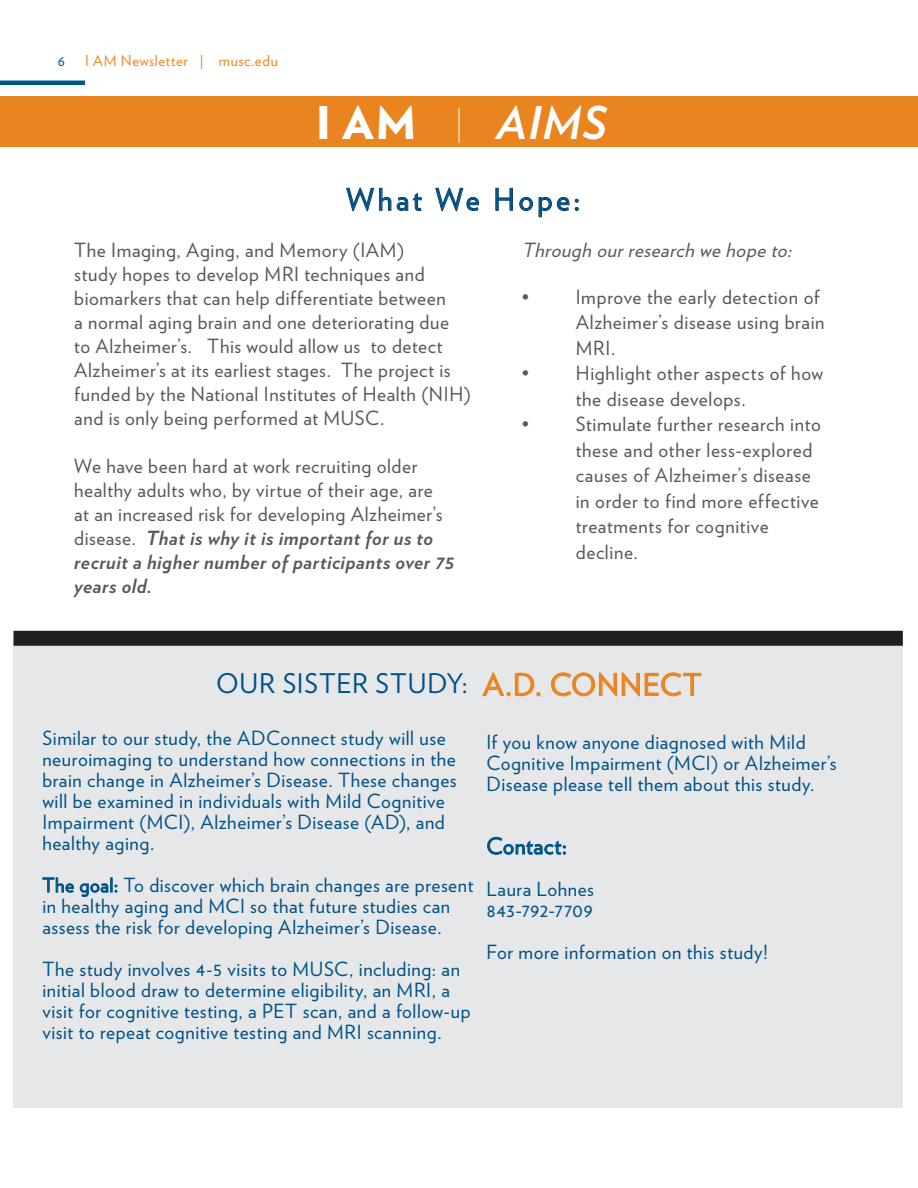
<style>
.page{position:relative;width:918px;height:1188px;background:#fff}
.page>*{position:absolute;margin:0;border:0;box-sizing:border-box;transform-origin:0 0}
.Headline_1{font:italic 700 45px "Verlag";color:#fff}
.Headline_1-2{font:900 45px "Verlag";color:#fff}
.Quote_1{font:30px "Verlag";letter-spacing:.12em;color:#005187}
.Sudebar_Header{font:30px "Verlag";letter-spacing:.03em;color:#ea841f}
.Sudebar_Header-2{font:27px "Verlag";letter-spacing:.03em;color:#005187}
.Sidebar_text_blue{font:22.5px "Verlag";letter-spacing:.025em;color:#005187}
.t1{font:19.5px/24px "Verlag";letter-spacing:.03em;color:#57585a}
.Sidebar_text_blue-2{font:19.5px/21px "Verlag";letter-spacing:.03em;color:#005187}
.t2{font:italic 19.5px "Verlag";color:#57585a}
.t3{font:15px "Verlag";letter-spacing:.035em;color:#ec8929}
.t4{font:15px "Verlag";color:#00578c}
.s1{font-weight:700;font-style:italic}
</style>
<div class="page">
<div style="left:0;top:96px;width:918px;height:51px;background:#ea841f"></div>
<hr style="left:459px;top:108px;width:1px;height:35px;background:#fff">
<hr style="left:0;top:81px;width:85px;height:4px;background:#00578c">
<svg style="left:346px;top:187px;width:76px;height:25px"></svg>
<svg style="left:435px;top:187px;width:44px;height:25px"></svg>
<svg style="left:495px;top:187px;width:18px;height:24px"></svg>
<svg style="left:519px;top:197px;width:60px;height:21px"></svg>
<div style="left:14px;top:639px;width:889px;height:469px;background:#e6e7e9"></div>
<div style="left:14px;top:631px;width:889px;height:15px;background:#231f20"></div>
<svg style="left:42px;top:877px;width:67px;height:20px"></svg>
<div style="left:110px;top:877px;width:3px;height:16px;border:1px solid #005187"></div>
<svg style="left:115px;top:885px;width:2px;height:8px"></svg>
<svg style="left:487px;top:837px;width:79px;height:18px"></svg>
<svg style="left:482px;top:672px;width:59px;height:25px"></svg>
<svg style="left:551px;top:672px;width:151px;height:25px"></svg>
<p class="t4" style="left:58px;top:49px;width:9px">6</p>
<p class="t3" style="left:85px;top:49px;width:194px">I AM Newsletter | musc.edu</p>
<p class="Headline_1-2" style="left:316px;top:86px;width:102px">I AM</p>
<p class="Headline_1" style="left:497px;top:87px;width:112px">AIMS</p>
<p class="Quote_1" style="left:346px;top:177px;width:235px">What We Hope:</p>
<p class="t1" style="left:74px;top:237px;width:398px">The Imaging, Aging, and Memory (IAM)<br>study hopes to develop MRI techniques and biomarkers that can help differentiate between<br>a normal aging brain and one deteriorating due<br>to Alzheimer’s. This would allow us to detect Alzheimer’s at its earliest stages. The project is funded by the National Institutes of Health (NIH) and is only being performed at MUSC.</p>
<p class="t1" style="left:74px;top:453px;width:381px">We have been hard at work recruiting older healthy adults who, by virtue of their age, are<br>at an increased risk for developing Alzheimer’s disease. <span class="s1">That is why it is important for us to recruit a higher number of participants over 75 years old.</span></p>
<p class="t2" style="left:522px;top:236px;width:277px">Through ourresearch wehopeto:</p>
<p class="t1" style="left:576px;top:283px;width:250px;line-height:25.5px;text-indent:-54px">• Improve the early detection of<br>Alzheimer’s disease using brain<br>MRI.</p>
<p class="t1" style="left:576px;top:360px;width:249px;line-height:25.5px;text-indent:-54px">• Highlight other aspects of how the disease develops.</p>
<p class="t1" style="left:576px;top:411px;width:247px;line-height:25.5px;text-indent:-54px">• Stimulate further research into these and other less-explored causes of Alzheimer’s disease in order to find more effective treatments for cognitive decline.</p>
<p class="Sudebar_Header-2" style="left:216px;top:663px;width:253px">OUR SISTER STUDY:</p>
<p class="Sudebar_Header" style="left:483px;top:662px;width:220px">A.D. CONNECT</p>
<p class="Sidebar_text_blue-2" style="left:42px;top:727px;width:416px">Similar to our study, the ADConnect study will use neuroimaging to understand how connections in the brain change in Alzheimer’s Disease. These changes will be examined in individuals with Mild Cognitive Impairment (MCI), Alzheimer’s Disease (AD), and healthy aging.</p>
<p class="Sidebar_text_blue-2" style="left:42px;top:874px;width:433px">The goal: To discover which brain changes are present in healthy aging and MCI so that future studies can assess the risk for developing Alzheimer’s Disease.</p>
<p class="Sidebar_text_blue-2" style="left:42px;top:958px;width:430px">The study involves 4-5 visits to MUSC, including: an initial blood draw to determine eligibility, an MRI, a visit for cognitive testing, a PET scan, and a follow-up visit to repeat cognitive testing and MRI scanning.</p>
<p class="Sidebar_text_blue-2" style="left:486px;top:731px;width:352px">If you know anyone diagnosed with Mild<br>Cognitive Impairment (MCI) or Alzheimer’s<br>Disease please tell them about this study.</p>
<p class="Sidebar_text_blue" style="left:486px;top:829px;width:82px">Contact:</p>
<p class="Sidebar_text_blue-2" style="left:486px;top:878px;width:109px">Laura Lohnes</p>
<p class="Sidebar_text_blue-2" style="left:486px;top:899px;width:108px">843-792-7709</p>
<p class="Sidebar_text_blue-2" style="left:486px;top:941px;width:283px">For more information on this study!</p>
</div>
